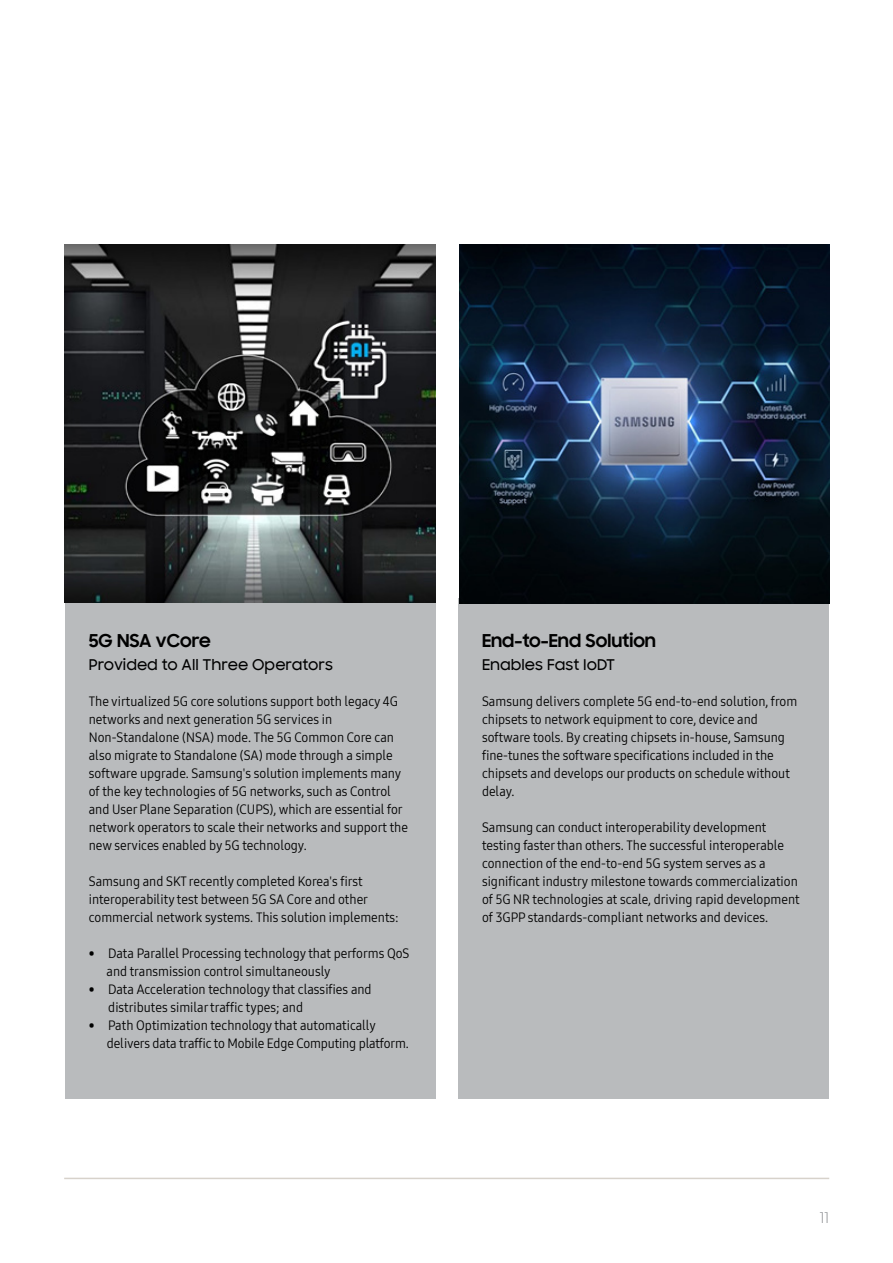
<style>
.page{position:relative;width:893px;height:1263px;background:#fff}
.page>*{position:absolute;margin:0;border:0;box-sizing:border-box;transform-origin:0 0}
.t1{font:700 18px "Samsung Sharp Sans";color:#000}
.t2{font:500 15px "Samsung Sharp Sans";color:#000}
.t3{font:15px "Samsung Sharp Sans";color:#939598}
.t4{font:13.5px/18px "Samsung One 400 C";color:#000}
</style>
<div class="page">
<hr style="left:64px;top:1178px;width:765px;height:1px;background:#d7d2cb">
<div style="left:458px;top:598px;width:371px;height:501px;background:#b9bbbd"></div>
<div style="left:65px;top:603px;width:371px;height:496px;background:#b9bbbd"></div>
<img style="left:64px;top:244px;width:372px;height:359px">
<img style="left:459px;top:244px;width:370px;height:359px">
<h1 class="t1" style="left:89px;top:628px;width:123px">5G NSA vCore</h1>
<p class="t2" style="left:89px;top:654px;width:246px">Provided to All Three Operators</p>
<p class="t4" style="left:89px;top:692px;width:321px">The virtualized 5G core solutions support both legacy 4G networks and next generation 5G services in Non-Standalone (NSA) mode. The 5G Common Core can also migrate to Standalone (SA) mode through a simple software upgrade. Samsung's solution implements many of the key technologies of 5G networks, such as Control and User Plane Separation (CUPS), which are essential for network operators to scale their networks and support the new services enabled by 5G technology.</p>
<p class="t4" style="left:89px;top:872px;width:312px">Samsung and SKT recently completed Korea's first interoperability test between 5G SA Core and other commercial network systems. This solution implements:</p>
<p class="t4" style="left:106px;top:944px;width:304px;text-indent:-18px">• Data Parallel Processing technology that performs QoS and transmission control simultaneously</p>
<p class="t4" style="left:108px;top:980px;width:265px;text-indent:-19px">• Data Acceleration technology that classifies and distributes similar traffic types; and</p>
<p class="t4" style="left:107px;top:1016px;width:304px;text-indent:-18px">• Path Optimization technology that automatically delivers data traffic to Mobile Edge Computing platform.</p>
<h1 class="t1" style="left:482px;top:628px;width:176px">End-to-End Solution</h1>
<p class="t2" style="left:482px;top:654px;width:135px">Enables Fast IoDT</p>
<p class="t4" style="left:482px;top:692px;width:317px">Samsung delivers complete 5G end-to-end solution, from chipsets to network equipment to core, device and software tools. By creating chipsets in-house, Samsung fine-tunes the software specifications included in the chipsets and develops our products on schedule without delay.</p>
<p class="t4" style="left:482px;top:818px;width:319px">Samsung can conduct interoperability development testing faster than others. The successful interoperable connection of the end-to-end 5G system serves as a significant industry milestone towards commercialization of 5G NR technologies at scale, driving rapid development of 3GPP standards-compliant networks and devices.</p>
<p class="t3" style="left:820px;top:1207px;width:11px">11</p>
</div>
